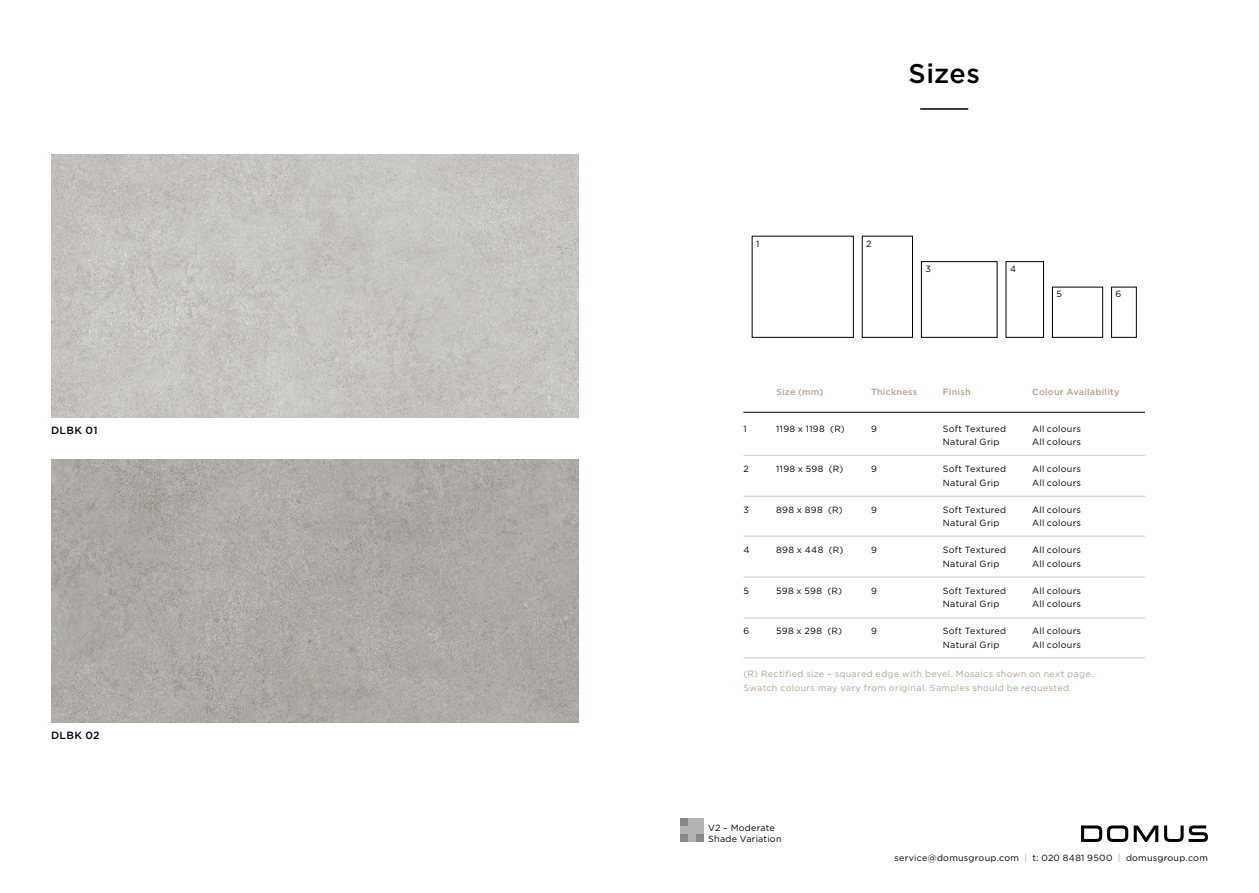
<style>
.page{position:relative;width:1259px;height:893px;background:#fff}
.page>*{position:absolute;margin:0;border:0;box-sizing:border-box;transform-origin:0 0}
.t1{font:500 27px "Gotham";letter-spacing:.02em;color:#000}
.t2{font:500 10.5px "Gotham";letter-spacing:.035em;color:#000}
.TABLE_DATA{font:9px/13.5px "Gotham";letter-spacing:.025em;color:#000}
.TABLE_DATA-2{font:9px "Gotham";letter-spacing:.035em;color:#b2a391}
.TABLE_DATA-3{font:500 9px "Gotham";letter-spacing:.025em;color:#b2a391}
.s1{color:#b2a391}
</style>
<div class="page">
<svg style="left:1164px;top:825px;width:44px;height:17px"></svg>
<svg style="left:1081px;top:825px;width:77px;height:17px"></svg>
<hr style="left:920px;top:108px;width:48px;height:2px;background:#000">
<img style="left:51px;top:154px;width:527px;height:264px">
<img style="left:51px;top:459px;width:527px;height:264px">
<div style="left:680px;top:819px;width:8px;height:7px;background:#878787"></div>
<div style="left:688px;top:819px;width:8px;height:7px;background:#b3b2b2"></div>
<div style="left:696px;top:819px;width:8px;height:7px;background:#b3b2b2"></div>
<div style="left:680px;top:826px;width:8px;height:8px;background:#b3b2b2"></div>
<div style="left:688px;top:826px;width:8px;height:8px;background:#b3b2b2"></div>
<div style="left:696px;top:826px;width:8px;height:8px;background:#b3b2b2"></div>
<div style="left:680px;top:834px;width:8px;height:8px;background:#878787"></div>
<div style="left:688px;top:834px;width:8px;height:8px;background:#b3b2b2"></div>
<div style="left:696px;top:834px;width:8px;height:8px;background:#878787"></div>
<hr style="left:743px;top:412px;width:402px;height:1px;background:#000">
<hr style="left:743px;top:455px;width:402px;height:1px;background:#d1c7c4">
<hr style="left:743px;top:496px;width:402px;height:1px;background:#d1c7c4">
<hr style="left:743px;top:577px;width:402px;height:1px;background:#d1c7c4">
<hr style="left:743px;top:618px;width:402px;height:1px;background:#d1c7c4">
<hr style="left:743px;top:536px;width:402px;height:1px;background:#d1c7c4">
<hr style="left:743px;top:657px;width:402px;height:1px;background:#d1c7c4">
<div style="left:921px;top:261px;width:76px;height:77px;border:1px solid #000"></div>
<div style="left:1052px;top:287px;width:51px;height:51px;border:1px solid #000"></div>
<div style="left:1005px;top:261px;width:38px;height:77px;border:1px solid #000"></div>
<div style="left:1111px;top:287px;width:25px;height:51px;border:1px solid #000"></div>
<p class="t2" style="left:51px;top:423px;width:48px">DLBK 01</p>
<p class="t2" style="left:51px;top:728px;width:50px">DLBK 02</p>
<p class="t1" style="left:908px;top:55px;width:73px">Sizes</p>
<p class="TABLE_DATA" style="left:756px;top:236px;width:5px">1</p>
<p class="TABLE_DATA" style="left:866px;top:236px;width:7px">2</p>
<p class="TABLE_DATA" style="left:925px;top:262px;width:7px">3</p>
<p class="TABLE_DATA" style="left:1010px;top:262px;width:8px">4</p>
<p class="TABLE_DATA" style="left:1056px;top:287px;width:7px">5</p>
<p class="TABLE_DATA" style="left:1115px;top:287px;width:7px">6</p>
<p class="TABLE_DATA-3" style="left:943px;top:386px;width:29px">Finish</p>
<p class="TABLE_DATA" style="left:943px;top:422px;width:65px">Soft Textured</p>
<p class="TABLE_DATA" style="left:943px;top:435px;width:58px">Natural Grip</p>
<p class="TABLE_DATA" style="left:943px;top:462px;width:65px">Soft Textured</p>
<p class="TABLE_DATA" style="left:943px;top:476px;width:58px">Natural Grip</p>
<p class="TABLE_DATA" style="left:943px;top:503px;width:65px">Soft Textured</p>
<p class="TABLE_DATA" style="left:943px;top:516px;width:58px">Natural Grip</p>
<p class="TABLE_DATA" style="left:943px;top:543px;width:65px">Soft Textured</p>
<p class="TABLE_DATA" style="left:943px;top:557px;width:58px">Natural Grip</p>
<p class="TABLE_DATA" style="left:943px;top:584px;width:65px">Soft Textured</p>
<p class="TABLE_DATA" style="left:943px;top:597px;width:58px">Natural Grip</p>
<p class="TABLE_DATA" style="left:943px;top:624px;width:65px">Soft Textured</p>
<p class="TABLE_DATA" style="left:943px;top:638px;width:58px">Natural Grip</p>
<p class="TABLE_DATA-2" style="left:743px;top:668px;width:351px">(R) Rectified size – squared edge with bevel. Mosaics shown on next page.</p>
<p class="TABLE_DATA-2" style="left:743px;top:682px;width:330px">Swatch colours may vary from original. Samples should be requested.</p>
<p class="TABLE_DATA-3" style="left:871px;top:386px;width:48px">Thickness</p>
<p class="TABLE_DATA-3" style="left:1032px;top:386px;width:89px">Colour Availability</p>
<p class="TABLE_DATA" style="left:871px;top:422px;width:7px">9</p>
<p class="TABLE_DATA" style="left:871px;top:462px;width:7px">9</p>
<p class="TABLE_DATA" style="left:871px;top:503px;width:7px">9</p>
<p class="TABLE_DATA" style="left:871px;top:543px;width:7px">9</p>
<p class="TABLE_DATA" style="left:871px;top:584px;width:7px">9</p>
<p class="TABLE_DATA" style="left:871px;top:624px;width:7px">9</p>
<p class="TABLE_DATA-3" style="left:776px;top:386px;width:49px">Size (mm)</p>
<p class="TABLE_DATA" style="left:1032px;top:422px;width:50px">All colours</p>
<p class="TABLE_DATA" style="left:1032px;top:435px;width:50px">All colours</p>
<p class="TABLE_DATA" style="left:1032px;top:462px;width:50px">All colours</p>
<p class="TABLE_DATA" style="left:1032px;top:476px;width:50px">All colours</p>
<p class="TABLE_DATA" style="left:1032px;top:503px;width:50px">All colours</p>
<p class="TABLE_DATA" style="left:1032px;top:516px;width:50px">All colours</p>
<p class="TABLE_DATA" style="left:1032px;top:543px;width:50px">All colours</p>
<p class="TABLE_DATA" style="left:1032px;top:557px;width:50px">All colours</p>
<p class="TABLE_DATA" style="left:1032px;top:584px;width:50px">All colours</p>
<p class="TABLE_DATA" style="left:1032px;top:597px;width:50px">All colours</p>
<p class="TABLE_DATA" style="left:1032px;top:624px;width:50px">All colours<br>All colours</p>
<p class="TABLE_DATA" style="left:776px;top:422px;width:70px">1198 x 1198 (R)</p>
<p class="TABLE_DATA" style="left:776px;top:462px;width:69px">1198 x 598 (R)</p>
<p class="TABLE_DATA" style="left:776px;top:503px;width:68px">898 x 898 (R)</p>
<p class="TABLE_DATA" style="left:776px;top:543px;width:69px">898 x 448 (R)</p>
<p class="TABLE_DATA" style="left:776px;top:584px;width:67px">598 x 598 (R)</p>
<p class="TABLE_DATA" style="left:776px;top:624px;width:67px">598 x 298 (R)</p>
<p class="TABLE_DATA" style="left:743px;top:422px;width:5px">1</p>
<p class="TABLE_DATA" style="left:743px;top:462px;width:7px">2</p>
<p class="TABLE_DATA" style="left:743px;top:503px;width:7px">3</p>
<p class="TABLE_DATA" style="left:743px;top:543px;width:8px">4</p>
<p class="TABLE_DATA" style="left:743px;top:584px;width:7px">5</p>
<p class="TABLE_DATA" style="left:743px;top:624px;width:7px">6</p>
<p class="TABLE_DATA" style="left:708px;top:821px;width:68px">V2 – Moderate</p>
<p class="TABLE_DATA" style="left:708px;top:832px;width:75px">Shade Variation</p>
<p class="TABLE_DATA" style="left:894px;top:851px;width:315px">service@domusgroup.com <span class="s1">|</span> t: 020 8481 9500 <span class="s1">|</span> domusgroup.com</p>
</div>
